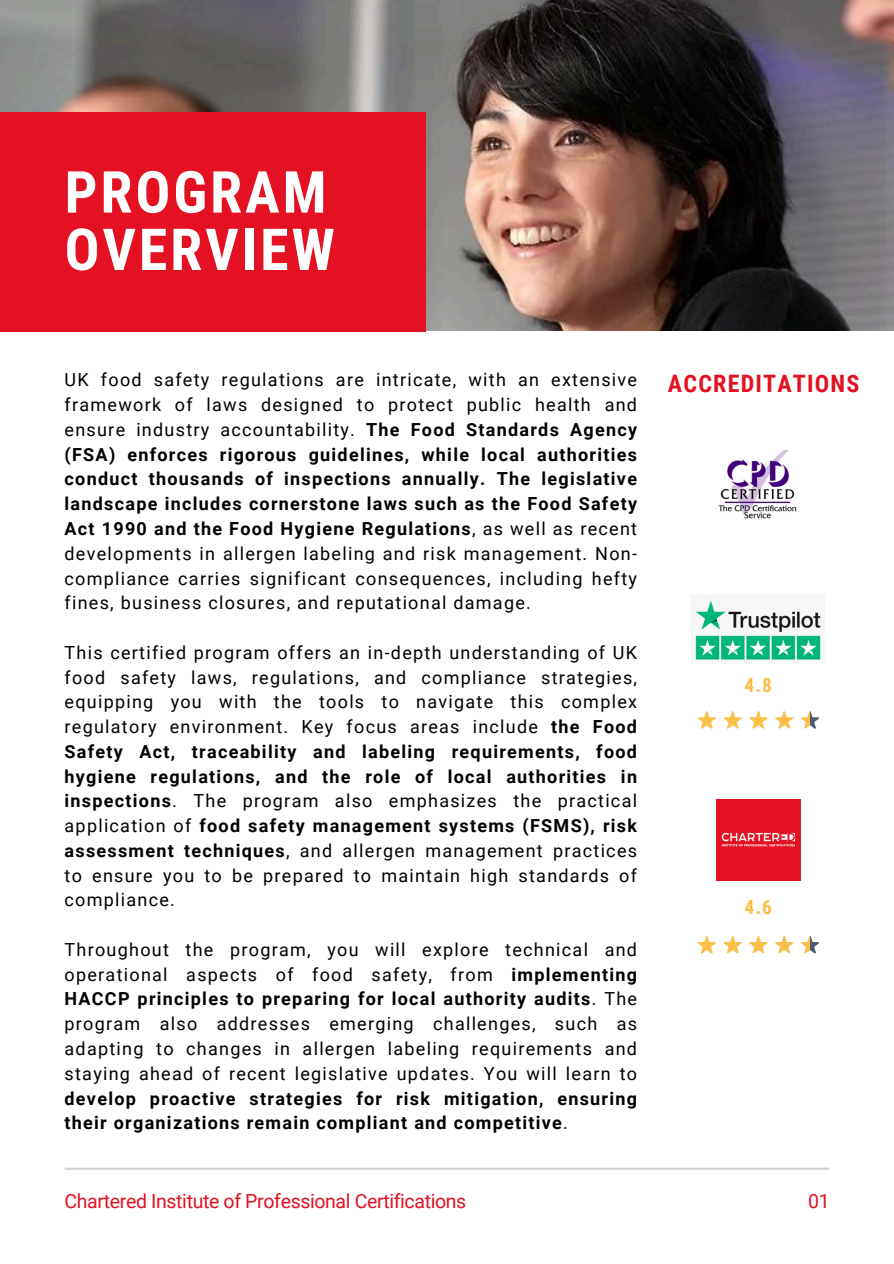
<style>
.page{position:relative;width:894px;height:1264px;background:#fff}
.page>*{position:absolute;margin:0;border:0;box-sizing:border-box;transform-origin:0 0}
.t1{font:700 57.9px/57.3px "Roboto Condensed";letter-spacing:.05em;color:#fff}
.t2{font:700 24px "Roboto Condensed";letter-spacing:.05em;color:#e31121}
.t3{font:19.5px "Roboto";letter-spacing:-.015em;color:#e31121}
.t4{font:700 19.5px "Roboto Condensed";color:#fcbf49}
.t5{font:18px/24.8px "Roboto";letter-spacing:.07em;color:#000;text-align:justify}
.s1{font-weight:700}
</style>
<div class="page">
<img style="left:0;top:0;width:893px;height:330px">
<div style="left:0;top:113px;width:425px;height:218px;background:#e31121"></div>
<hr style="left:65px;top:1167px;width:763px;height:2px;background:#d1d1d1">
<img style="left:695px;top:600px;width:126px;height:60px">
<svg style="left:697px;top:711px;width:122px;height:17px"></svg>
<img style="left:716px;top:799px;width:84px;height:81px">
<svg style="left:697px;top:936px;width:122px;height:17px"></svg>
<img style="left:718px;top:450px;width:79px;height:69px">
<p class="t1" style="left:65px;top:164px;width:272px">PROGRAM<br>OVERVIEW</p>
<p class="t5" style="left:65px;top:368px;width:574px">UK food safety regulations are intricate, with an extensive framework of laws designed to protect public health and ensure industry accountability. <span class="s1">The Food Standards Agency (FSA) enforces rigorous guidelines, while local authorities conduct thousands of inspections annually. The legislative landscape includes cornerstone laws such as the Food Safety Act 1990 and the Food Hygiene Regulations</span>, as well as recent developments in allergen labeling and risk management. Non&shy;compliance carries significant consequences, including hefty fines, business closures, and reputational damage.</p>
<h1 class="t5" style="left:65px;top:640px;width:574px">This certified program offers an in-depth understanding of UK food safety laws, regulations, and compliance strategies, equipping you with the tools to navigate this complex regulatory environment. Key focus areas include <span class="s1">the Food Safety Act, traceability and labeling requirements, food hygiene regulations, and the role of local authorities in inspections</span>. The program also emphasizes the practical application of <span class="s1">food safety management systems (FSMS), risk assessment techniques</span>, and allergen management practices to ensure you to be prepared to maintain high standards of compliance.</h1>
<p class="t5" style="left:65px;top:937px;width:574px">Throughout the program, you will explore technical and operational aspects of food safety, from <span class="s1">implementing HACCP principles to preparing for local authority audits</span>. The program also addresses emerging challenges, such as adapting to changes in allergen labeling requirements and staying ahead of recent legislative updates. You will learn to <span class="s1">develop proactive strategies for risk mitigation, ensuring their organizations remain compliant and competitive</span>.</p>
<h2 class="t2" style="left:667px;top:369px;width:193px">ACCREDITATIONS</h2>
<p class="t4" style="left:744px;top:674px;width:29px">4.8</p>
<p class="t4" style="left:744px;top:895px;width:29px">4.6</p>
<p class="t3" style="left:65px;top:1189px;width:403px">Chartered Institute of Professional Certifications</p>
<p class="t3" style="left:808px;top:1189px;width:23px">01</p>
</div>
